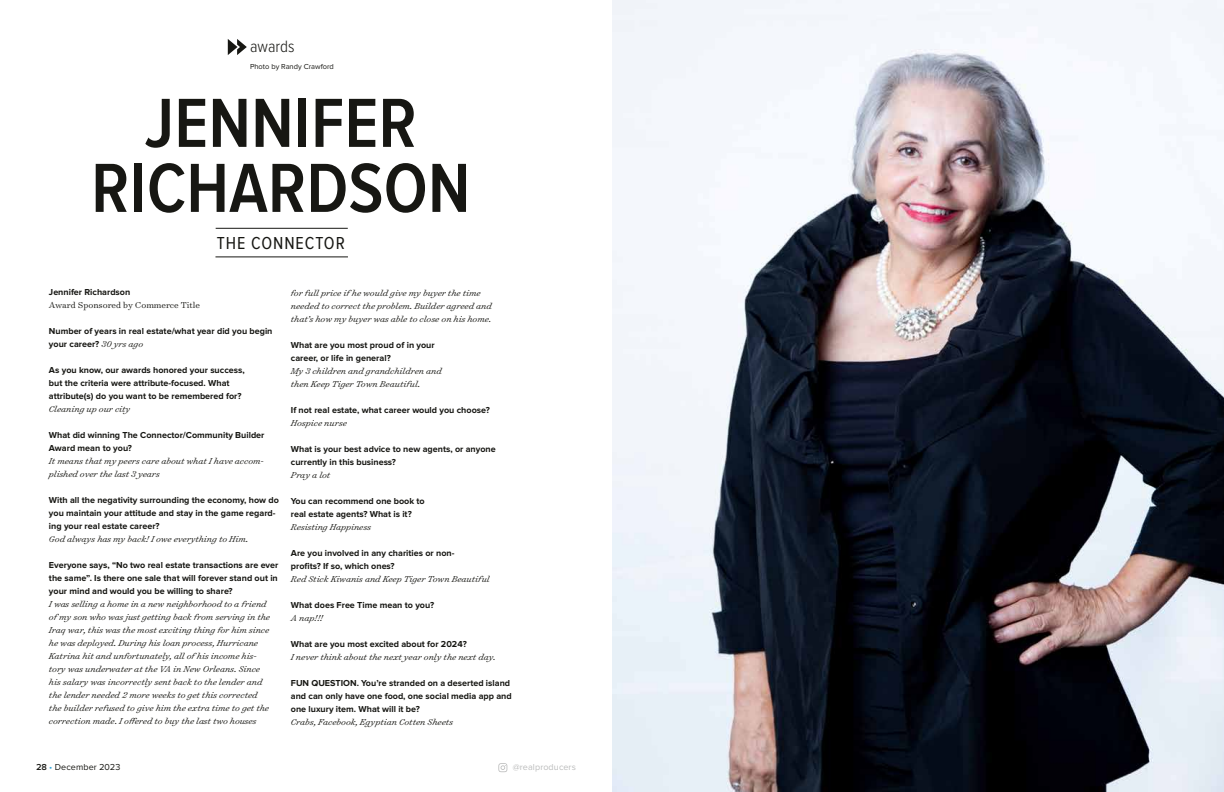
<style>
.page{position:relative;width:1224px;height:792px;background:#fff}
.page>*{position:absolute;margin:0;border:0;box-sizing:border-box;transform-origin:0 0}
.t1{font:600 72px/65px "Proxima Nova Cond";color:#171713;text-align:center}
.t2{font:18px "Proxima Nova Cond";letter-spacing:.05em;color:#171713}
.t3{font:300 17px "Proxima Nova Cond";color:#171713}
.t4{font:italic 300 9.8px/13px "Surveyor Text";color:#171713}
.t5{font:300 9.8px "Surveyor Text";color:#171713}
.t6{font:700 9px/13px "Proxima Nova";color:#171713}
.t7{font:9px "Proxima Nova";letter-spacing:.01em;color:#171713}
.t8{font:9px "Proxima Nova";letter-spacing:.01em;color:#bbbcbc}
.t9{font:7.5px "Proxima Nova";color:#171713}
.s1{font-family:"Surveyor Text";font-weight:300;font-style:italic;font-size:9.8px}
.s2{font-weight:600}
.s3{color:#31a5d9}
</style>
<div class="page">
<svg style="left:498px;top:763px;width:9px;height:9px"></svg>
<svg style="left:228px;top:39px;width:19px;height:16px"></svg>
<img style="left:612px;top:0;width:612px;height:792px">
<hr style="left:216px;top:228px;width:132px;height:1px;background:#171713">
<hr style="left:215px;top:256px;width:133px;height:1px;background:#171713">
<h3 class="t3" style="left:250px;top:39px;width:46px">awards</h3>
<p class="t9" style="left:250px;top:62px;width:85px">Photo by Randy Crawford</p>
<h1 class="t1" style="left:91px;top:93px;width:381px">JENNIFER<br>RICHARDSON</h1>
<h2 class="t2" style="left:217px;top:234px;width:130px">THE CONNECTOR</h2>
<p class="t6" style="left:49px;top:286px;width:83px">Jennifer Richardson</p>
<p class="t5" style="left:49px;top:299px;width:153px">Award Sponsored by Commerce Title</p>
<p class="t6" style="left:49px;top:325px;width:225px">Number of years in real estate/what year did you begin your career? <span class="s1">30 yrs ago</span></p>
<p class="t6" style="left:49px;top:364px;width:197px">As you know, our awards honored your success, but the criteria were attribute-focused. What attribute(s) do you want to be remembered for?</p>
<p class="t4" style="left:49px;top:402px;width:83px">Cleaning up our city</p>
<p class="t6" style="left:49px;top:429px;width:217px">What did winning The Connector/Community Builder<br>Award mean to you?</p>
<p class="t4" style="left:49px;top:454px;width:216px">It means that my peers care about what I have accom&shy;plished over the last 3 years</p>
<p class="t6" style="left:49px;top:494px;width:231px">With all the negativity surrounding the economy, how do you maintain your attitude and stay in the game regard&shy;ing your real estate career?</p>
<p class="t4" style="left:49px;top:532px;width:201px">God always has my back! I owe everything to Him.</p>
<p class="t6" style="left:49px;top:559px;width:231px;text-align:justify">Everyone says, “No two real estate transactions are ever the same”. Is there one sale that will forever stand out in your mind and would you be willing to share?</p>
<p class="t4" style="left:49px;top:597px;width:223px">I was selling a home in a new neighborhood to a friend of my son who was just getting back from serving in the Iraq war, this was the most exciting thing for him since he was deployed. During his loan process, Hurricane Katrina hit and unfortunately, all of his income his&shy;tory was underwater at the VA in New Orleans. Since his salary was incorrectly sent back to the lender and the lender needed 2 more weeks to get this corrected the builder refused to give him the extra time to get the correction made. I offered to buy the last two houses</p>
<p class="t4" style="left:291px;top:286px;width:202px">for full price if he would give my buyer the time needed to correct the problem. Builder agreed and that’s how my buyer was able to close on his home.</p>
<p class="t6" style="left:291px;top:339px;width:145px">What are you most proud of in your career, or life in general?</p>
<p class="t4" style="left:291px;top:364px;width:152px">My 3 children and grandchildren and then Keep Tiger Town Beautiful.</p>
<p class="t6" style="left:291px;top:404px;width:201px">If not real estate, what career would you choose?</p>
<p class="t4" style="left:291px;top:416px;width:57px">Hospice nurse</p>
<p class="t6" style="left:291px;top:443px;width:206px">What is your best advice to new agents, or anyone currently in this business?</p>
<p class="t4" style="left:291px;top:468px;width:41px">Pray a lot</p>
<p class="t6" style="left:291px;top:495px;width:135px">You can recommend one book to real estate agents? What is it?</p>
<p class="t4" style="left:291px;top:520px;width:82px">Resisting Happiness</p>
<p class="t6" style="left:291px;top:547px;width:165px">Are you involved in any charities or non&shy;profits? If so, which ones?</p>
<p class="t4" style="left:291px;top:572px;width:200px">Red Stick Kiwanis and Keep Tiger Town Beautiful</p>
<p class="t6" style="left:291px;top:599px;width:145px">What does Free Time mean to you?</p>
<p class="t4" style="left:291px;top:611px;width:34px">A nap!!!</p>
<p class="t6" style="left:291px;top:638px;width:177px">What are you most excited about for 2024?</p>
<p class="t4" style="left:291px;top:650px;width:206px">I never think about the next year only the next day.</p>
<p class="t6" style="left:291px;top:677px;width:222px">FUN QUESTION. You’re stranded on a deserted island and can only have one food, one social media app and one luxury item. What will it be?</p>
<p class="t4" style="left:291px;top:715px;width:164px">Crabs, Facebook, Egyptian Cotten Sheets</p>
<p class="t7" style="left:36px;top:762px;width:86px"><span class="s2">28</span> <span class="s3">•</span> December 2023</p>
<p class="t8" style="left:513px;top:762px;width:65px">@realproducers</p>
</div>
